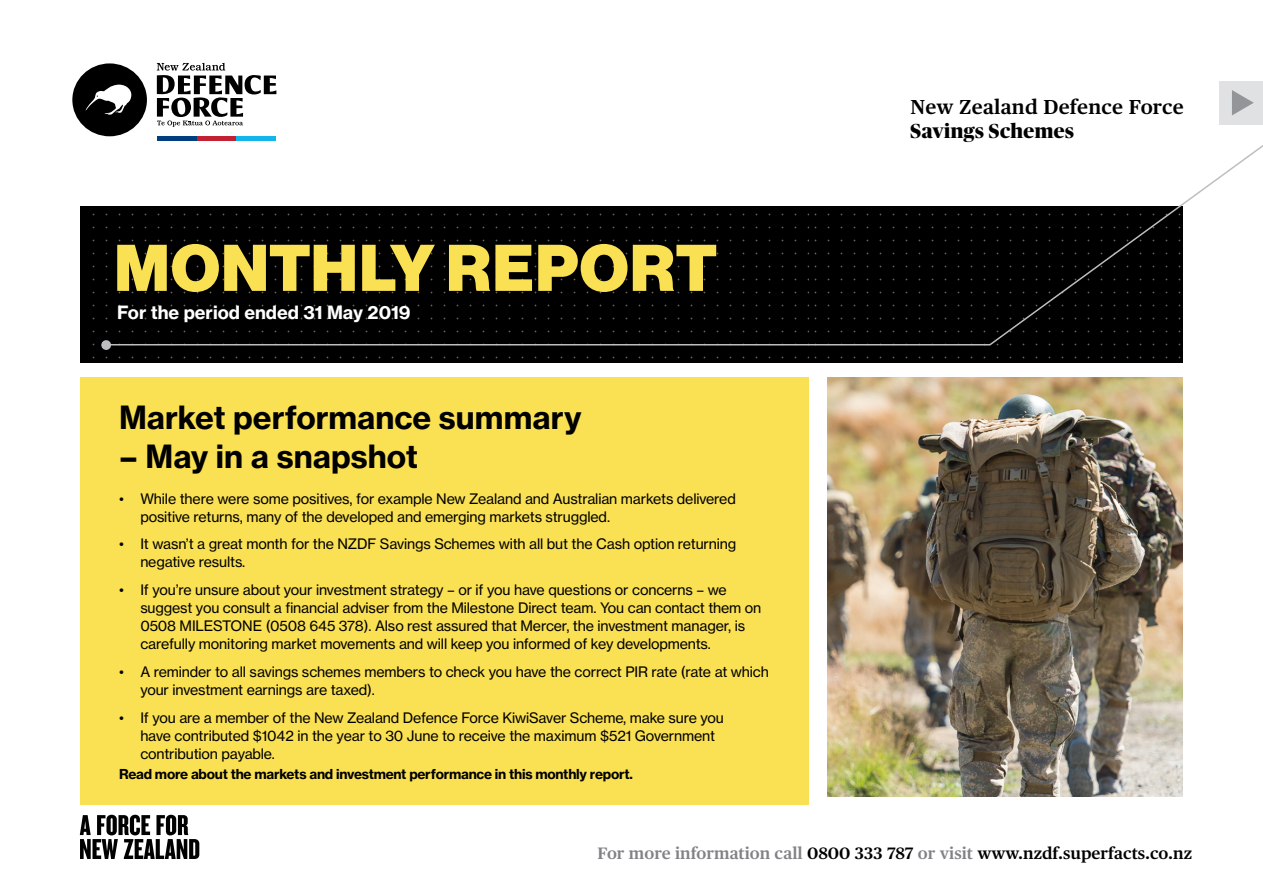
<style>
.page{position:relative;width:1263px;height:893px;background:#fff}
.page>*{position:absolute;margin:0;border:0;box-sizing:border-box;transform-origin:0 0}
.t1{font:900 64.5px "Haas Grot Disp 95";letter-spacing:.025em;color:#fae053}
.t2{font:700 31.5px "Haas Grot Text 75";color:#000}
.t3{font:600 20.25px "Publico Text";letter-spacing:.01em;color:#000}
.t4{font:800 20.25px "Publico Banner";letter-spacing:.025em;color:#000}
.t5{font:700 18px "Haas Grot Text 75";color:#fff}
.t6{font:600 16.5px "Publico Text";color:#000}
.t7{font:14.25px/18px "Haas Grot Text 55 Roman";letter-spacing:-.01em;color:#000}
.t8{font:700 13.5px "Haas Grot Text 75";letter-spacing:-.02em;color:#000}
.s1{color:#808285}
</style>
<div class="page">
<div style="left:81px;top:377px;width:728px;height:428px;background:#fae053"></div>
<img style="left:827px;top:377px;width:355px;height:420px">
<div style="left:72px;top:63px;width:75px;height:73px;background:#000;border-radius:50%"></div>
<svg style="left:85px;top:91px;width:15px;height:20px"></svg>
<svg style="left:80px;top:815px;width:119px;height:44px"></svg>
<div style="left:82px;top:206px;width:727px;height:156px;background:#000"></div>
<div style="left:809px;top:206px;width:373px;height:156px;background:#000"></div>
<svg style="left:100px;top:62px;width:1163px;height:284px"></svg>
<div style="left:101px;top:340px;width:10px;height:10px;background:#bcbec0;border-radius:50%"></div>
<h1 class="t1" style="left:114px;top:230px;width:604px">MONTHLY REPORT</h1>
<p class="t5" style="left:117px;top:301px;width:295px">For the period ended 31 May 2019</p>
<h2 class="t2" style="left:119px;top:397px;width:464px">Market performance summary</h2>
<h2 class="t2" style="left:119px;top:437px;width:300px">– May in a snapshot</h2>
<p class="t7" style="left:140px;top:489px;width:597px;text-indent:-21px">• While there were some positives, for example New Zealand and Australian markets delivered positive returns, many of the developed and emerging markets struggled.</p>
<p class="t7" style="left:140px;top:535px;width:597px;text-indent:-21px">• It wasn’t a great month for the NZDF Savings Schemes with all but the Cash option returning negative results.</p>
<p class="t7" style="left:140px;top:581px;width:623px;text-indent:-21px">• If you’re unsure about your investment strategy – or if you have questions or concerns – we suggest you consult a financial adviser from the Milestone Direct team. You can contact them on 0508 MILESTONE (0508 645 378). Also rest assured that Mercer, the investment manager, is carefully monitoring market movements and will keep you informed of key developments.</p>
<p class="t7" style="left:140px;top:663px;width:630px;text-indent:-21px">• A reminder to all savings schemes members to check you have the correct PIR rate (rate at which your investment earnings are taxed).</p>
<p class="t7" style="left:140px;top:708px;width:585px;text-indent:-21px">• If you are a member of the New Zealand Defence Force KiwiSaver Scheme, make sure you have contributed $1042 in the year to 30 June to receive the maximum $521 Government contribution payable.</p>
<p class="t8" style="left:119px;top:766px;width:515px">Read more about the markets and investment performance in this monthly report.</p>
<h3 class="t3" style="left:911px;top:95px;width:275px">New Zealand Defence Force</h3>
<h3 class="t4" style="left:911px;top:116px;width:165px">Savings Schemes</h3>
<p class="t6" style="left:597px;top:844px;width:596px"><span class="s1">For more information call</span> 0800 333 787 <span class="s1">or visit</span> www.nzdf.superfacts.co.nz</p>
</div>
